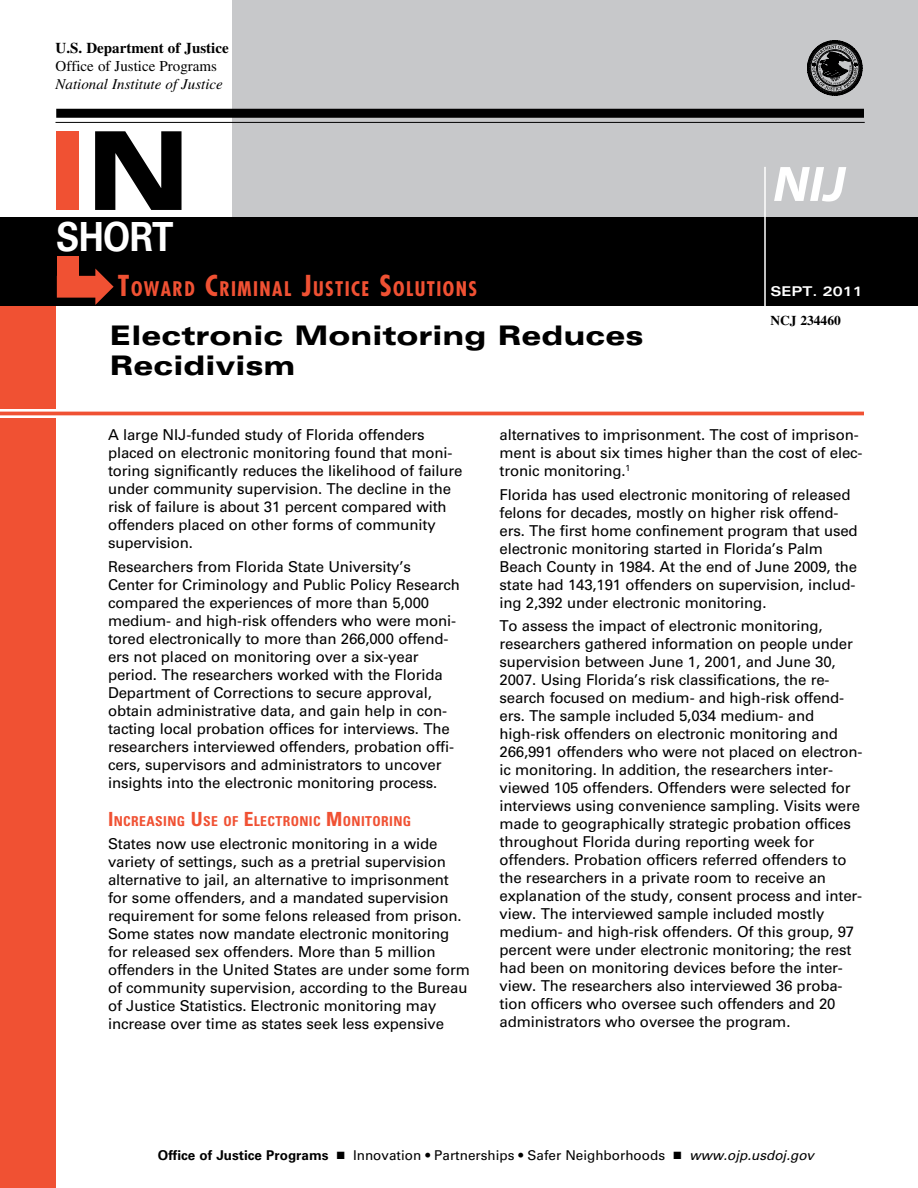
<style>
.page{position:relative;width:918px;height:1188px;background:#fff}
.page>*{position:absolute;margin:0;border:0;box-sizing:border-box;transform-origin:0 0}
.t1{font:900 expanded 108.9px "Univers LT Std";color:#f05133}
.t2{font:700 40.05px "Univers LT Std";letter-spacing:-.02em;color:#fff;scale:.87 1}
.t3{font:900 expanded 27px/30px "Univers LT Std";color:#000}
.t4{font:700 condensed 19.65px "Futura Std";letter-spacing:.07em;color:#f05133}
.t5{font:15px/18px "Univers LT Std";letter-spacing:-.01em;color:#000}
.t6{font:italic 15px/18px "Times LT Std";color:#000}
.t7{font:700 condensed 13.65px "Univers LT Std";letter-spacing:.03em;color:#f05133}
.t8{font:13.5px "Univers LT Std";color:#000}
.t9{font:700 expanded 13.5px "Univers LT Std";color:#fff}
.t10{font:700 13.5px "Times LT Std";color:#000}
.s1{font-weight:700;font-style:normal}
.s2{font-style:normal}
.s3{color:#000}
.s4{font-size:28.05px}
.s5{font-size:19.5px}
.s6{font-weight:700}
.s7{font-style:italic}
</style>
<div class="page">
<div style="left:232px;top:0;width:686px;height:221px;background:#c7c8ca"></div>
<hr style="left:0;top:412px;width:864px;height:3px;background:#f05133">
<div style="left:0;top:418px;width:55px;height:770px;background:#f05133"></div>
<div style="left:0;top:243px;width:56px;height:166px;background:#f05133"></div>
<div style="left:0;top:217px;width:918px;height:89px;background:#000"></div>
<svg style="left:807px;top:40px;width:56px;height:56px"></svg>
<svg style="left:774px;top:167px;width:72px;height:35px"></svg>
<hr style="left:764px;top:167px;width:2px;height:139px;background:#fff">
<svg style="left:57px;top:269px;width:57px;height:36px"></svg>
<div style="left:57px;top:256px;width:22px;height:36px;background:#f05133"></div>
<hr style="left:56px;top:122px;width:809px;height:1px;background:#000">
<div style="left:56px;top:109px;width:808px;height:9px;background:#000"></div>
<h1 class="t6" style="left:56px;top:39px;width:175px"><span class="s1">U.S. Department of Justice<br></span><span class="s2">Office of Justice Programs<br></span>National Institute of Justice</h1>
<p class="t1" style="left:48px;top:108px;width:145px">I<span class="s3">N</span></p>
<h2 class="t2" style="left:56px;top:213px;width:136px">SHORT</h2>
<p class="t4" style="left:118px;top:277px;width:361px"><span class="s4">T</span>OWARD <span class="s4">C</span>RIMINAL <span class="s4">J</span>USTICE <span class="s4">S</span>OLUTIONS</p>
<h2 class="t9" style="left:770px;top:284px;width:94px">SEPT. 2011</h2>
<h5 class="t10" style="left:770px;top:312px;width:72px">NCJ 234460</h5>
<p class="t3" style="left:109px;top:321px;width:536px">Electronic Monitoring Reduces<br>Recidivism</p>
<p class="t5" style="left:108px;top:426px;width:356px">A large NIJ-funded study of Florida offenders placed on electronic monitoring found that moni&shy;toring significantly reduces the likelihood of failure under community supervision. The decline in the risk of failure is about 31 percent compared with offenders placed on other forms of community supervision.</p>
<p class="t5" style="left:108px;top:557px;width:354px">Researchers from Florida State University’s Center for Criminology and Public Policy Research compared the experiences of more than 5,000 medium- and high-risk offenders who were moni&shy;tored electronically to more than 266,000 offend&shy;ers not placed on monitoring over a six-year period. The researchers worked with the Florida Department of Corrections to secure approval, obtain administrative data, and gain help in con&shy;tacting local probation offices for interviews. The researchers interviewed offenders, probation offi&shy;cers, supervisors and administrators to uncover insights into the electronic monitoring process.</p>
<h5 class="t7" style="left:108px;top:813px;width:305px"><span class="s5">I</span>NCREASING <span class="s5">U</span>SE OF <span class="s5">E</span>LECTRONIC <span class="s5">M</span>ONITORING</h5>
<p class="t5" style="left:108px;top:835px;width:363px">States now use electronic monitoring in a wide variety of settings, such as a pretrial supervision alternative to jail, an alternative to imprisonment for some offenders, and a mandated supervision requirement for some felons released from prison.<br>Some states now mandate electronic monitoring for released sex offenders. More than 5 million offenders in the United States are under some form of community supervision, according to the Bureau of Justice Statistics. Electronic monitoring may increase over time as states seek less expensive</p>
<p class="t5" style="left:500px;top:426px;width:365px">alternatives to imprisonment. The cost of imprison&shy;ment is about six times higher than the cost of elec&shy;tronic monitoring.<sup>1</sup></p>
<p class="t5" style="left:499px;top:485px;width:360px">Florida has used electronic monitoring of released felons for decades, mostly on higher risk offend&shy;ers. The first home confinement program that used electronic monitoring started in Florida’s Palm Beach County in 1984. At the end of June 2009, the state had 143,191 offenders on supervision, includ&shy;ing 2,392 under electronic monitoring.</p>
<p class="t5" style="left:499px;top:617px;width:365px">To assess the impact of electronic monitoring, researchers gathered information on people under supervision between June 1, 2001, and June 30, 2007. Using Florida’s risk classifications, the re&shy;search focused on medium- and high-risk offend&shy;ers. The sample included 5,034 medium- and high-risk offenders on electronic monitoring and 266,991 offenders who were not placed on electron&shy;ic monitoring. In addition, the researchers inter&shy;viewed 105 offenders. Offenders were selected for interviews using convenience sampling. Visits were made to geographically strategic probation offices throughout Florida during reporting week for offenders. Probation officers referred offenders to the researchers in a private room to receive an explanation of the study, consent process and inter&shy;view. The interviewed sample included mostly medium- and high-risk offenders. Of this group, 97 percent were under electronic monitoring; the rest had been on monitoring devices before the inter&shy;view. The researchers also interviewed 36 proba&shy;tion officers who oversee such offenders and 20 administrators who oversee the program.</p>
<p class="t8" style="left:158px;top:1147px;width:658px"><span class="s6">Office of Justice Programs</span> ■ Innovation • Partnerships • Safer Neighborhoods ■ <span class="s7">www.ojp.usdoj.gov</span></p>
</div>
